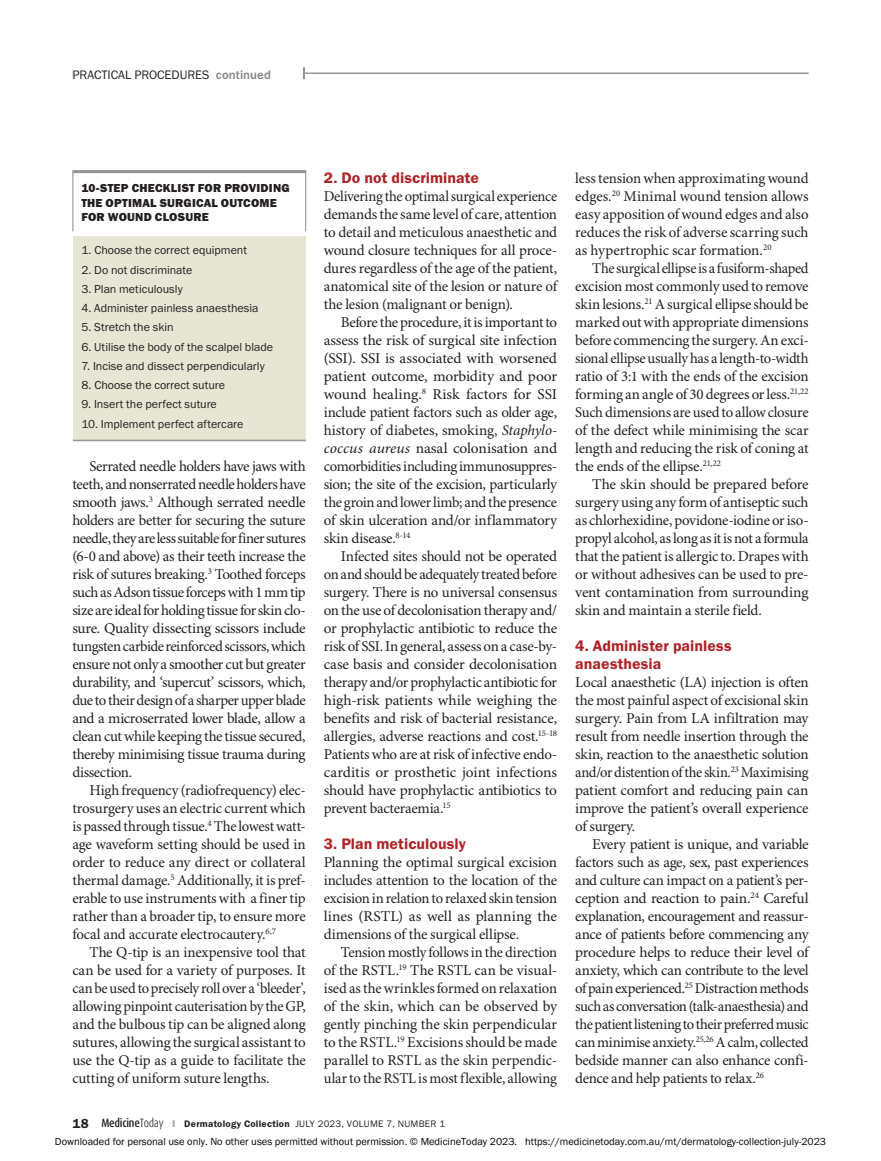
<style>
.page{position:relative;width:881px;height:1161px;background:#fff}
.page>*{position:absolute;margin:0;border:0;box-sizing:border-box;transform-origin:0 0}
.Sub_Head_A-FG_Red{font:15.75px/18px "Franklin Gothic URW Dem";letter-spacing:.005em;color:#ae2226}
.Article_Text{font:15px/18px "Minion Pro";letter-spacing:-.015em;color:#231f20;text-align:justify}
.Article_Text_no_indent{font:15px/18px "Minion Pro";letter-spacing:-.015em;color:#231f20;text-align:justify}
.t1{font:12.75px "Franklin Gothic URW Boo";color:#231f20}
.t2{font:500 12.75px "Franklin Gothic URW";letter-spacing:.005em;color:#808285}
.Table_body{font:12px "Franklin Gothic URW Boo";color:#231f20}
.Table_head_Heavy{font:12px/14.2px "Franklin Gothic URW Hea";letter-spacing:.015em;color:#231f20}
.t3{font:10.5px "Franklin Gothic URW Boo";color:#000}
.t4{font:9.75px "Franklin Gothic URW Boo";letter-spacing:.025em;color:#231f20}
.s1{font-style:italic}
.s2{font-family:"Franklin Gothic URW Dem";font-size:13.5px}
.s3{font-family:"Dax Condensed";font-weight:500;font-size:12px}
.s4{font-family:"Dax Condensed";font-weight:300;font-size:12px}
.s5{color:#a8a9ad}
.s6{font-family:"Franklin Gothic URW Dem"}
</style>
<div class="page">
<hr style="left:72px;top:73px;width:736px;height:1px;background:#939598">
<div style="left:72px;top:62px;width:231px;height:18px;background:#fff"></div>
<div style="left:73px;top:234px;width:232px;height:206px;background:#e7e5d4"></div>
<hr style="left:73px;top:440px;width:232px;height:1px;background:#939393">
<div style="left:72px;top:231px;width:234px;height:5px;background:#fff"></div>
<hr style="left:72px;top:173px;width:1px;height:58px;background:#939598">
<hr style="left:305px;top:173px;width:1px;height:58px;background:#939598">
<hr style="left:72px;top:170px;width:234px;height:3px;background:#939393">
<p class="t1" style="left:72px;top:67px;width:15px">Practical</p>
<p class="t1" style="left:134px;top:67px;width:16px">Procedures</p>
<p class="t2" style="left:216px;top:67px;width:57px">continued</p>
<p class="Table_head_Heavy" style="left:81px;top:181px;width:210px">10-STEP CHECKLIST FOR PROVIDING<br>THE OPTIMAL SURGICAL OUTCOME<br>FOR WOUND CLOSURE</p>
<p class="Table_body" style="left:81px;top:243px;width:167px">1. Choose the correct equipment</p>
<p class="Table_body" style="left:81px;top:262px;width:112px">2. Do not discriminate</p>
<p class="Table_body" style="left:81px;top:281px;width:103px">3. Plan meticulously</p>
<p class="Table_body" style="left:81px;top:301px;width:179px">4. Administer painless anaesthesia</p>
<p class="Table_body" style="left:81px;top:320px;width:94px">5. Stretch the skin</p>
<p class="Table_body" style="left:81px;top:339px;width:193px">6. Utilise the body of the scalpel blade</p>
<p class="Table_body" style="left:81px;top:358px;width:185px">7. Incise and dissect perpendicularly</p>
<p class="Table_body" style="left:81px;top:378px;width:145px">8. Choose the correct suture</p>
<p class="Table_body" style="left:81px;top:397px;width:137px">9. Insert the perfect suture</p>
<p class="Table_body" style="left:81px;top:416px;width:163px">10. Implement perfect aftercare</p>
<p class="Article_Text" style="left:72px;top:457px;width:235px;text-indent:17px">Serrated needle holders have jaws with teeth, and nonserrated needle holders have smooth jaws.<sup>3</sup> Although serrated needle holders are better for securing the suture needle, they are less suitable for finer sutures (6-0 and above) as their teeth increase the risk of sutures breaking.<sup>3</sup> Toothed forceps such as Adson tissue forceps with 1 mm tip size are ideal for holding tissue for skin clo&shy;sure. Quality dissecting scissors include tungsten carbide reinforced scissors, which ensure not only a smoother cut but greater durability, and ‘supercut’ scissors, which, due to their design of a sharper upper blade and a microserrated lower blade, allow a clean cut while keeping the tissue secured, thereby minimising tissue trauma during dissection.</p>
<p class="Article_Text" style="left:72px;top:781px;width:235px;text-indent:17px">High frequency (radiofrequency) elec&shy;trosurgery uses an electric current which is passed through tissue.<sup>4</sup> The lowest watt&shy;age waveform setting should be used in order to reduce any direct or collateral thermal damage.<sup>5</sup> Additionally, it is pref&shy;erable to use instruments with a finer tip rather than a broader tip, to ensure more focal and accurate electrocautery.<sup>6,7</sup></p>
<p class="Article_Text" style="left:72px;top:943px;width:235px;text-indent:17px">The Q-tip is an inexpensive tool that can be used for a variety of purposes. It can be used to precisely roll over a ‘bleeder’, allowing pinpoint cauterisation by the GP, and the bulbous tip can be aligned along sutures, allowing the surgical assistant to use the Q-tip as a guide to facilitate the cutting of uniform suture lengths.</p>
<p class="Sub_Head_A-FG_Red" style="left:324px;top:168px;width:157px">2. Do not discriminate</p>
<p class="Article_Text_no_indent" style="left:324px;top:187px;width:235px">Delivering the optimal surgical experience demands the same level of care, attention to detail and meticulous anaesthetic and wound closure techniques for all proce&shy;dures regardless of the age of the patient, anatomical site of the lesion or nature of the lesion (malignant or benign).</p>
<p class="Article_Text" style="left:324px;top:313px;width:235px;text-indent:17px">Before the procedure, it is important to assess the risk of surgical site infection (SSI). SSI is associated with worsened patient outcome, morbidity and poor wound healing.<sup>8</sup> Risk factors for SSI include patient factors such as older age, history of diabetes, smoking, <span class="s1">Staphylo&shy;coccus aureus</span> nasal colonisation and comorbidities including immunosuppres&shy;sion; the site of the excision, particularly the groin and lower limb; and the presence of skin ulceration and/or inflammatory skin disease.<sup>8-14</sup></p>
<p class="Article_Text" style="left:324px;top:547px;width:235px;text-indent:17px">Infected sites should not be operated on and should be adequately treated before surgery. There is no universal consensus on the use of decolonisation therapy and/ or prophylactic antibiotic to reduce the risk of SSI. In general, assess on a case-by&shy;case basis and consider decolonisation therapy and/or prophylactic antibiotic for high-risk patients while weighing the benefits and risk of bacterial resistance, allergies, adverse reactions and cost.<sup>15-18<br></sup>Patients who are at risk of infective endo&shy;carditis or prosthetic joint infections should have prophylactic antibiotics to prevent bacteraemia.<sup>15</sup></p>
<p class="Sub_Head_A-FG_Red" style="left:324px;top:834px;width:143px">3. Plan meticulously</p>
<p class="Article_Text_no_indent" style="left:324px;top:853px;width:235px">Planning the optimal surgical excision includes attention to the location of the excision in relation to relaxed skin tension lines (RSTL) as well as planning the dimensions of the surgical ellipse.</p>
<p class="Article_Text" style="left:324px;top:943px;width:235px;text-indent:17px">Tension mostly follows in the direction of the RSTL.<sup>19</sup> The RSTL can be visual&shy;ised as the wrinkles formed on relaxation of the skin, which can be observed by gently pinching the skin perpendicular to the RSTL.<sup>19</sup> Excisions should be made parallel to RSTL as the skin perpendic&shy;ular to the RSTL is most flexible, allowing</p>
<p class="Article_Text" style="left:575px;top:169px;width:235px">less tension when approximating wound edges.<sup>20</sup> Minimal wound tension allows easy apposition of wound edges and also reduces the risk of adverse scarring such as hypertrophic scar formation.<sup>20</sup></p>
<p class="Article_Text" style="left:575px;top:259px;width:235px;text-indent:17px">The surgical ellipse is a fusiform-shaped excision most commonly used to remove skin lesions.<sup>21</sup> A surgical ellipse should be marked out with appropriate dimensions before commencing the surgery. An exci&shy;sional ellipse usually has a length-to-width ratio of 3:1 with the ends of the excision forming an angle of 30 degrees or less.<sup>21,22<br></sup>Such dimensions are used to allow closure of the defect while minimising the scar length and reducing the risk of coning at the ends of the ellipse.<sup>21,22</sup></p>
<p class="Article_Text" style="left:575px;top:475px;width:235px;text-indent:17px">The skin should be prepared before surgery using any form of antiseptic such as chlorhexidine, povidone-iodine or iso&shy;propyl alcohol, as long as it is not a formula that the patient is allergic to. Drapes with or without adhesives can be used to pre&shy;vent contamination from surrounding skin and maintain a sterile field.</p>
<p class="Sub_Head_A-FG_Red" style="left:575px;top:636px;width:158px">4. Administer painless anaesthesia</p>
<p class="Article_Text_no_indent" style="left:575px;top:673px;width:235px">Local anaesthetic (LA) injection is often the most painful aspect of excisional skin surgery. Pain from LA infiltration may result from needle insertion through the skin, reaction to the anaesthetic solution and/or distention of the skin.<sup>23</sup> Maximising patient comfort and reducing pain can improve the patient’s overall experience of surgery.</p>
<p class="Article_Text" style="left:575px;top:835px;width:235px;text-indent:17px">Every patient is unique, and variable factors such as age, sex, past experiences and culture can impact on a patient’s per&shy;ception and reaction to pain.<sup>24</sup> Careful explanation, encouragement and reassur&shy;ance of patients before commencing any procedure helps to reduce their level of anxiety, which can contribute to the level of pain experienced.<sup>25</sup> Distraction methods such as conversation (talk-anaesthesia) and the patient listening to their preferred music can minimise anxiety.<sup>25,26</sup> A calm, collected bedside manner can also enhance confi&shy;dence and help patients to relax.<sup>26</sup></p>
<p class="t4" style="left:72px;top:1118px;width:374px"><span class="s2">18</span> <span class="s3">Medicine</span><span class="s4">Today</span> <span class="s5">❙</span> <span class="s6">Dermatology Collection</span> JULY 2023, VOLUME 7, NUMBER 1</p>
<p class="t3" style="left:55px;top:1135px;width:772px">Downloaded for personal use only. No other uses permitted without permission. © MedicineToday 2023. https://medicinetoday.com.au/mt/dermatology-collection-july-2023</p>
</div>
